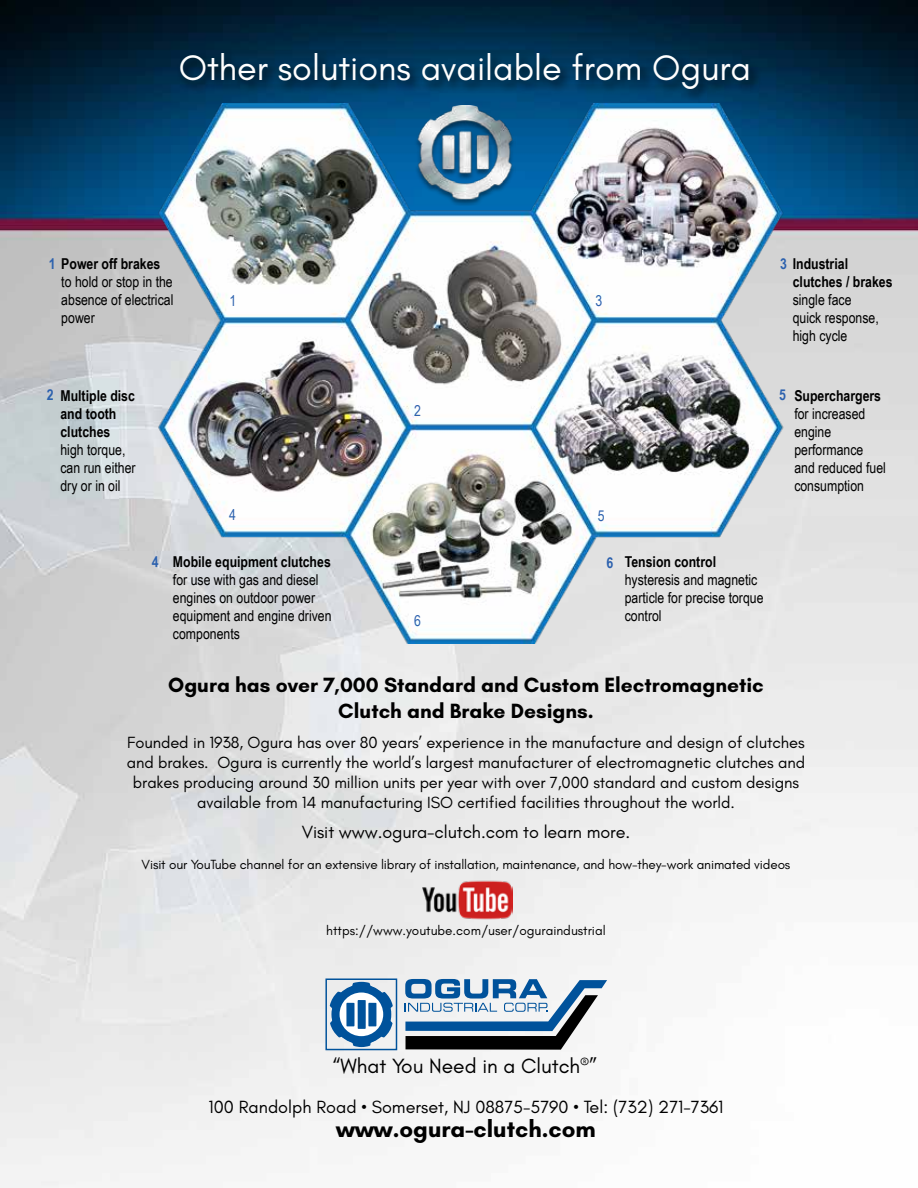
<style>
.page{position:relative;width:918px;height:1188px;background:#fff}
.page>*{position:absolute;margin:0;border:0;box-sizing:border-box;transform-origin:0 0}
.t1{font:36px "Glacial Indifference";color:#fff}
.t2{font:700 24px "Glacial Indifference";color:#000}
.t3{font:700 21px/25.2px "Glacial Indifference";color:#000;text-align:center}
.t4{font:21px "Glacial Indifference";color:#000}
.t5{font:18px "Glacial Indifference";color:#000}
.t6{font:16.5px/19.8px "Glacial Indifference";letter-spacing:-.005em;color:#000;text-align:center}
.t7{font:15px/18px "Arial Narrow";color:#000}
.t8{font:700 15px/18px "Arial Narrow";color:#000}
.t9{font:15px "Arial Narrow";color:#2c61ae}
.t10{font:700 15px "Arial Narrow";color:#2c61ae}
.t11{font:13.5px "Glacial Indifference";letter-spacing:-.01em;color:#000}
.s1{font-weight:700;color:#2c61ae}
.s2{font-weight:700}
.s3{color:#2c61ae}
</style>
<div class="page">
<img style="left:0;top:0;width:918px;height:1188px">
<div style="left:177px;top:51px;width:584px;height:51px;background:#000;opacity:.75"></div>
<img style="left:143px;top:103px;width:646px;height:540px">
<img style="left:415px;top:105px;width:100px;height:101px">
<img style="left:422px;top:873px;width:90px;height:51px">
<svg style="left:405px;top:979px;width:202px;height:71px"></svg>
<div style="left:325px;top:979px;width:72px;height:71px;border:1px solid #00529b"></div>
<svg style="left:330px;top:982px;width:63px;height:65px"></svg>
<h1 class="t1" style="left:179px;top:48px;width:574px">Other solutions available from Ogura</h1>
<p class="t7" style="left:61px;top:254px;width:114px;text-indent:-12px"><span class="s1">1</span> <span class="s2">Power off brakes </span>to hold or stop in the absence of electrical power</p>
<p class="t8" style="left:793px;top:253px;width:101px;text-indent:-12px"><span class="s3">3</span> Industrial clutches / brakes</p>
<p class="t7" style="left:793px;top:290px;width:88px">single face quick response, high cycle</p>
<p class="t9" style="left:230px;top:290px;width:8px">1</p>
<p class="t9" style="left:596px;top:290px;width:8px">3</p>
<p class="t8" style="left:60px;top:386px;width:76px;text-indent:-14px"><span class="s3">2</span> Multiple disc and tooth clutches</p>
<p class="t7" style="left:60px;top:440px;width:77px">high torque, can run either dry or in oil</p>
<p class="t9" style="left:414px;top:400px;width:8px">2</p>
<p class="t9" style="left:229px;top:504px;width:8px">4</p>
<p class="t9" style="left:598px;top:505px;width:8px">5</p>
<p class="t8" style="left:173px;top:552px;width:159px">Mobile equipment clutches</p>
<p class="t7" style="left:173px;top:570px;width:160px">for use with gas and diesel engines on outdoor power equipment and engine driven components</p>
<p class="t10" style="left:152px;top:550px;width:8px">4</p>
<p class="t10" style="left:606px;top:551px;width:8px">6</p>
<p class="t9" style="left:414px;top:610px;width:8px">6</p>
<p class="t8" style="left:625px;top:552px;width:93px">Tension control</p>
<p class="t7" style="left:625px;top:570px;width:140px">hysteresis and magnetic particle for precise torque control</p>
<p class="t3" style="left:168px;top:672px;width:597px">Ogura has over 7,000 Standard and Custom Electromagnetic<br>Clutch and Brake Designs.</p>
<p class="t10" style="left:779px;top:384px;width:8px">5</p>
<p class="t8" style="left:794px;top:385px;width:88px">Superchargers</p>
<p class="t7" style="left:794px;top:404px;width:93px">for increased engine performance and reduced fuel consumption</p>
<p class="t6" style="left:127px;top:733px;width:680px">Founded in 1938, Ogura has over 80 years’ experience in the manufacture and design of clutches and brakes. Ogura is currently the world’s largest manufacturer of electromagnetic clutches and brakes producing around 30 million units per year with over 7,000 standard and custom designs available from 14 manufacturing ISO certified facilities throughout the world.</p>
<p class="t5" style="left:302px;top:822px;width:330px">Visit www.ogura-clutch.com to learn more.</p>
<p class="t11" style="left:142px;top:857px;width:650px">Visit our YouTube channel for an extensive library of installation, maintenance, and how-they-work animated videos</p>
<p class="t11" style="left:326px;top:923px;width:281px">https://www.youtube.com/user/oguraindustrial</p>
<p class="t4" style="left:333px;top:1054px;width:266px">“What You Need in a Clutch<sup>®</sup>”</p>
<p class="t5" style="left:209px;top:1097px;width:516px">100 Randolph Road • Somerset, NJ 08875-5790 • Tel: (732) 271-7361</p>
<h2 class="t2" style="left:336px;top:1114px;width:261px">www.ogura-clutch.com</h2>
</div>
